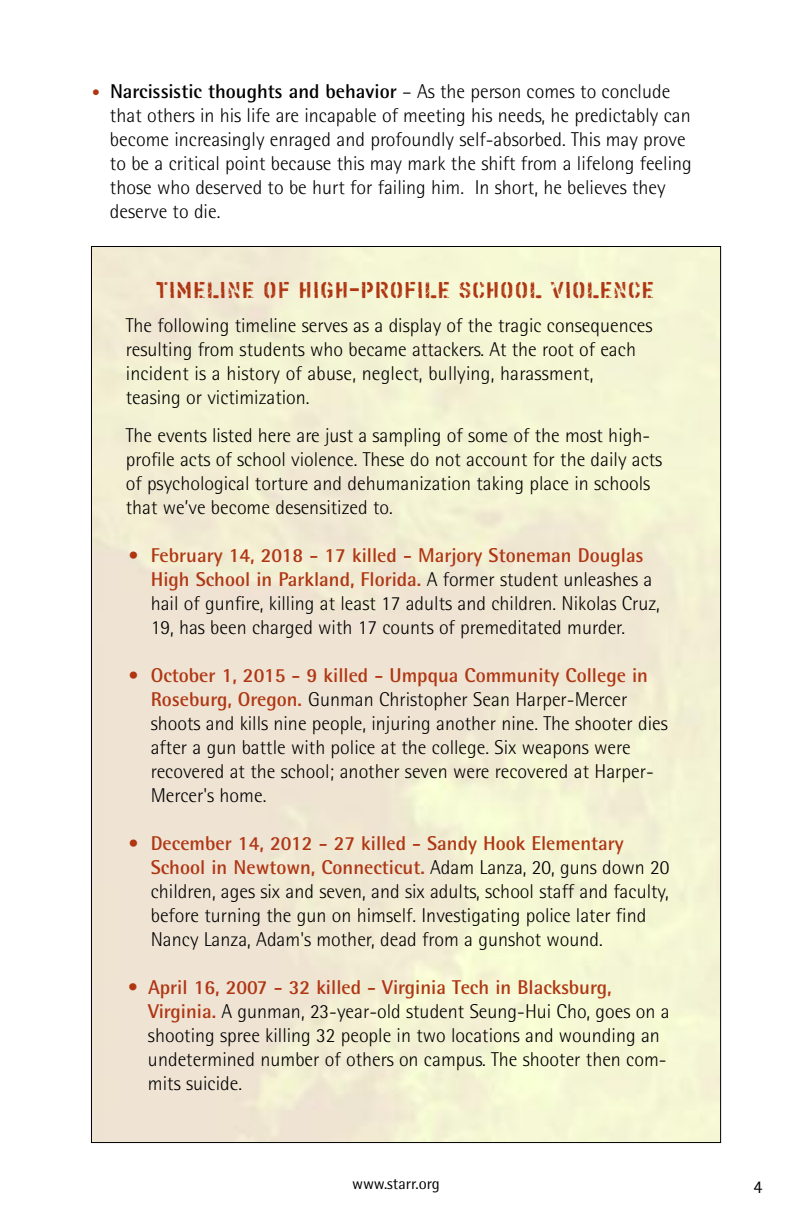
<style>
.page{position:relative;width:792px;height:1224px;background:#fff}
.page>*{position:absolute;margin:0;border:0;box-sizing:border-box;transform-origin:0 0}
.t1{font:25px "Kelly Twenty";color:#af3613}
.t2{font:300 20px/24px "Rotis Semi Sans";color:#000}
.t3{font:18px "Rotis Semi Sans";color:#000}
.t4{font:16px "Rotis Semi Sans";color:#000}
.s1{font-size:16px;color:#af3613}
.s2{font-weight:700}
.s3{font-weight:700;color:#af3613}
.s4{color:#af3613}
</style>
<div class="page">
<p class="t2" style="left:110px;top:81px;width:583px;text-indent:-18px"><span class="s1">•</span> <span class="s2">Narcissistic thoughts and behavior</span> – As the person comes to conclude that others in his life are incapable of meeting his needs, he predictably can become increasingly enraged and profoundly self-absorbed. This may prove to be a critical point because this may mark the shift from a lifelong feeling those who deserved to be hurt for failing him. In short, he believes they deserve to die.</p>
<p class="t1" style="left:156px;top:275px;width:500px">TIMELINE OF HIGH-PROFILE SCHOOL VIOLENCE</p>
<p class="t2" style="left:126px;top:315px;width:528px">The following timeline serves as a display of the tragic consequences resulting from students who became attackers. At the root of each incident is a history of abuse, neglect, bullying, harassment, teasing or victimization.</p>
<p class="t2" style="left:126px;top:425px;width:538px">The events listed here are just a sampling of some of the most high&shy;profile acts of school violence. These do not account for the daily acts of psychological torture and dehumanization taking place in schools that we’ve become desensitized to.</p>
<p class="t2" style="left:151px;top:545px;width:511px;text-indent:-23px"><span class="s3">• February 14, 2018 - 17 killed - Marjory Stoneman Douglas High School in Parkland, Florida.</span> A former student unleashes a hail of gunfire, killing at least 17 adults and children. Nikolas Cruz, 19, has been charged with 17 counts of premeditated murder.</p>
<p class="t2" style="left:151px;top:665px;width:519px;text-indent:-23px"><span class="s3">• October 1, 2015 - 9 killed - Umpqua Community College in Roseburg, Oregon.</span> Gunman Christopher Sean Harper-Mercer shoots and kills nine people, injuring another nine. The shooter dies after a gun battle with police at the college. Six weapons were recovered at the school; another seven were recovered at Harper-Mercer's home.</p>
<p class="t2" style="left:151px;top:833px;width:520px;text-indent:-23px"><span class="s3">• December 14, 2012 - 27 killed - Sandy Hook Elementary School in Newtown, Connecticut.</span> Adam Lanza, 20, guns down 20 children, ages six and seven, and six adults, school staff and faculty, before turning the gun on himself. Investigating police later find Nancy Lanza, Adam's mother, dead from a gunshot wound.</p>
<p class="t2" style="left:148px;top:977px;width:523px;text-indent:-20px"><span class="s4">•</span> <span class="s3">April 16, 2007 - 32 killed - Virginia Tech in Blacksburg, Virginia.</span> A gunman, 23-year-old student Seung-Hui Cho, goes on a shooting spree killing 32 people in two locations and wounding an undetermined number of others on campus. The shooter then com&shy;mits suicide.</p>
<p class="t4" style="left:352px;top:1178px;width:89px">www.starr.org</p>
<p class="t3" style="left:754px;top:1180px;width:11px">4</p>
</div>
